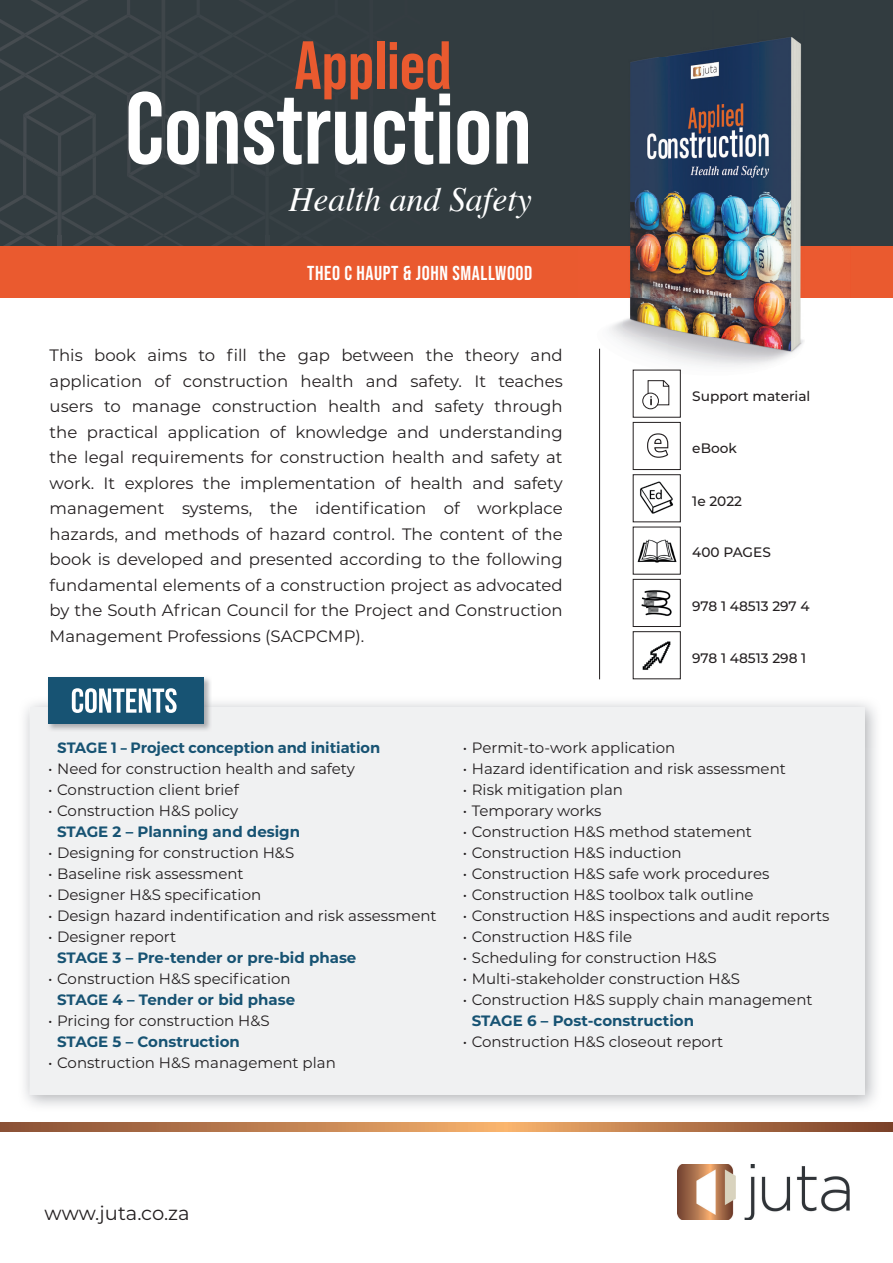
<style>
.page{position:relative;width:893px;height:1263px;background:#fff}
.page>*{position:absolute;margin:0;border:0;box-sizing:border-box;transform-origin:0 0}
.t1{font:700 101.7px "Bebas Neue Pro";color:#fff}
.t2{font:700 67.95px "Bebas Neue Pro";color:#ea5a2f}
.t3{font:italic 33.9px "Times";color:#fff}
.t4{font:20.1px "Bebas Neue";letter-spacing:.03em;color:#fff}
.t5{font:19.5px "Montserrat";color:#231f20}
.t6{font:16.5px/25.5px "Montserrat";color:#231f20;text-align:justify}
.t7{font:15px "Montserrat";color:#231f20}
.t8{font:700 15px "Montserrat";color:#175373}
.t9{font:600 15px "Montserrat";color:#175373}
.t10{font:500 13.65px "Montserrat";color:#231f20}
</style>
<div class="page">
<div style="left:30px;top:707px;width:835px;height:388px;background:#f0f1f2"></div>
<div style="left:0;top:0;width:893px;height:269px;background:#323c40"></div>
<svg style="left:0;top:0;width:220px;height:246px"></svg>
<hr style="left:371px;top:0;width:2px;height:106px;background:#363e43">
<div style="left:0;top:246px;width:893px;height:51px;background:#ea5a2f"></div>
<svg style="left:0;top:1122px;width:893px;height:9px;background:#b97a4d"></svg>
<img style="left:578px;top:37px;width:272px;height:341px">
<img style="left:677px;top:1164px;width:173px;height:56px">
<hr style="left:599px;top:349px;width:1px;height:330px;background:#231f20">
<img style="left:46px;top:678px;width:166px;height:52px">
<div style="left:48px;top:677px;width:156px;height:47px;background:#175373"></div>
<svg style="left:72px;top:688px;width:105px;height:25px"></svg>
<img style="left:642px;top:641px;width:29px;height:29px">
<div style="left:633px;top:631px;width:48px;height:48px;border:1px solid #231f20"></div>
<img style="left:641px;top:590px;width:31px;height:26px">
<div style="left:633px;top:579px;width:48px;height:48px;border:1px solid #231f20"></div>
<img style="left:640px;top:481px;width:34px;height:33px">
<div style="left:633px;top:474px;width:48px;height:48px;border:1px solid #231f20"></div>
<div style="left:633px;top:370px;width:47px;height:47px;background:#fff"></div>
<svg style="left:647px;top:380px;width:23px;height:26px"></svg>
<div style="left:642px;top:393px;width:17px;height:16px;border:1px solid #231f20;border-radius:50%"></div>
<svg style="left:647px;top:433px;width:22px;height:25px"></svg>
<div style="left:633px;top:422px;width:48px;height:48px;border:1px solid #231f20"></div>
<img style="left:637px;top:539px;width:40px;height:24px">
<h2 class="t2" style="left:294px;top:26px;width:159px">Applied</h2>
<h1 class="t1" style="left:125px;top:70px;width:408px">Construction</h1>
<h3 class="t3" style="left:289px;top:170px;width:244px">Health and Safety</h3>
<h3 class="t4" style="left:307px;top:262px;width:227px">THEO C HAUPT &amp; JOHN SMALLWOOD</h3>
<p class="t6" style="left:50px;top:342px;width:515px">This book aims to fill the gap between the theory and application of construction health and safety. It teaches users to manage construction health and safety through the practical application of knowledge and understanding the legal requirements for construction health and safety at work. It explores the implementation of health and safety management systems, the identification of workplace hazards, and methods of hazard control. The content of the book is developed and presented according to the following fundamental elements of a construction project as advocated by the South African Council for the Project and Construction Management Professions (SACPCMP).</p>
<p class="t10" style="left:692px;top:386px;width:120px">Support material</p>
<p class="t10" style="left:692px;top:439px;width:46px">eBook</p>
<p class="t10" style="left:692px;top:492px;width:51px">1e 2022</p>
<p class="t10" style="left:692px;top:543px;width:80px">400 PAGES</p>
<p class="t10" style="left:692px;top:596px;width:119px">978 1 48513 297 4</p>
<p class="t10" style="left:692px;top:649px;width:116px">978 1 48513 298 1</p>
<p class="t9" style="left:57px;top:738px;width:324px">STAGE 1 – Project conception and initiation</p>
<p class="t7" style="left:48px;top:758px;width:308px">• Need for construction health and safety</p>
<p class="t7" style="left:48px;top:779px;width:192px">• Construction client brief</p>
<p class="t7" style="left:48px;top:800px;width:192px">• Construction H&amp;S policy</p>
<p class="t8" style="left:57px;top:820px;width:244px">STAGE 2 – Planning and design</p>
<p class="t7" style="left:48px;top:842px;width:248px">• Designing for construction H&amp;S</p>
<p class="t7" style="left:48px;top:863px;width:197px">• Baseline risk assessment</p>
<p class="t7" style="left:48px;top:884px;width:215px">• Designer H&amp;S specification</p>
<p class="t7" style="left:48px;top:905px;width:390px">• Design hazard indentification and risk assessment</p>
<p class="t7" style="left:48px;top:926px;width:130px">• Designer report</p>
<p class="t8" style="left:57px;top:946px;width:301px">STAGE 3 – Pre-tender or pre-bid phase</p>
<p class="t7" style="left:48px;top:968px;width:244px">• Construction H&amp;S specification</p>
<p class="t8" style="left:57px;top:988px;width:240px">STAGE 4 – Tender or bid phase</p>
<p class="t7" style="left:48px;top:1010px;width:223px">• Pricing for construction H&amp;S</p>
<p class="t8" style="left:57px;top:1030px;width:184px">STAGE 5 – Construction</p>
<p class="t7" style="left:48px;top:1052px;width:289px">• Construction H&amp;S management plan</p>
<p class="t7" style="left:463px;top:737px;width:214px">• Permit-to-work application</p>
<p class="t7" style="left:463px;top:758px;width:325px">• Hazard identification and risk assessment</p>
<p class="t7" style="left:463px;top:779px;width:162px">• Risk mitigation plan</p>
<p class="t7" style="left:463px;top:800px;width:140px">• Temporary works</p>
<p class="t7" style="left:463px;top:821px;width:291px">• Construction H&amp;S method statement</p>
<p class="t7" style="left:463px;top:842px;width:220px">• Construction H&amp;S induction</p>
<p class="t7" style="left:463px;top:863px;width:308px">• Construction H&amp;S safe work procedures</p>
<p class="t7" style="left:463px;top:884px;width:292px">• Construction H&amp;S toolbox talk outline</p>
<p class="t7" style="left:463px;top:905px;width:368px">• Construction H&amp;S inspections and audit reports</p>
<p class="t7" style="left:463px;top:926px;width:171px">• Construction H&amp;S file</p>
<p class="t7" style="left:463px;top:947px;width:255px">• Scheduling for construction H&amp;S</p>
<p class="t7" style="left:463px;top:968px;width:279px">• Multi-stakeholder construction H&amp;S</p>
<p class="t7" style="left:463px;top:989px;width:351px">• Construction H&amp;S supply chain management</p>
<p class="t8" style="left:472px;top:1009px;width:224px">STAGE 6 – Post-construction</p>
<p class="t7" style="left:463px;top:1031px;width:262px">• Construction H&amp;S closeout report</p>
<h3 class="t5" style="left:45px;top:1200px;width:146px">www.juta.co.za</h3>
</div>
